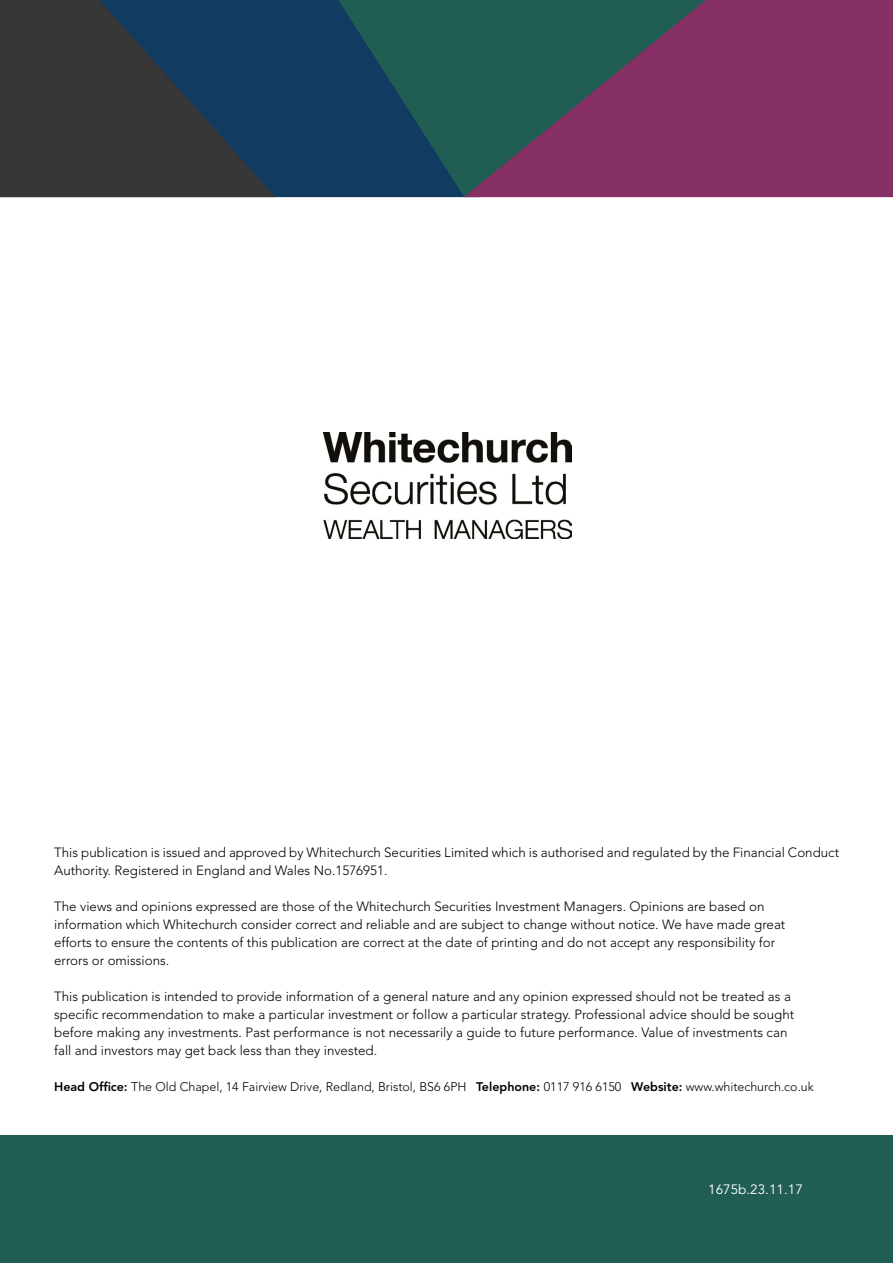
<style>
.page{position:relative;width:893px;height:1263px;background:#fff}
.page>*{position:absolute;margin:0;border:0;box-sizing:border-box;transform-origin:0 0}
.t1{font:13.5px "Avenir LT Std";color:#fff}
.t2{font:300 13.35px/18px "Avenir LT Std";color:#000}
.t3{font:300 12.45px "Avenir LT Std";color:#000}
.s1{font-weight:800}
</style>
<div class="page">
<div style="left:0;top:1135px;width:893px;height:128px;background:#205d52"></div>
<img style="left:324px;top:432px;width:248px;height:107px">
<div style="left:275px;top:0;width:63px;height:197px;background:#123b61"></div>
<svg style="left:338px;top:0;width:126px;height:197px;background:#184b59"></svg>
<svg style="left:0;top:0;width:275px;height:197px;background:#2b3844"></svg>
<svg style="left:464px;top:0;width:429px;height:197px;background:#693c5e"></svg>
<p class="t2" style="left:54px;top:844px;width:786px">This publication is issued and approved by Whitechurch Securities Limited which is authorised and regulated by the Financial Conduct<br>Authority. Registered in England and Wales No.1576951.</p>
<p class="t2" style="left:54px;top:898px;width:733px">The views and opinions expressed are those of the Whitechurch Securities Investment Managers. Opinions are based on information which Whitechurch consider correct and reliable and are subject to change without notice. We have made great efforts to ensure the contents of this publication are correct at the date of printing and do not accept any responsibility for errors or omissions.</p>
<p class="t2" style="left:54px;top:988px;width:742px">This publication is intended to provide information of a general nature and any opinion expressed should not be treated as a specific recommendation to make a particular investment or follow a particular strategy. Professional advice should be sought before making any investments. Past performance is not necessarily a guide to future performance. Value of investments can fall and investors may get back less than they invested.</p>
<p class="t3" style="left:54px;top:1080px;width:761px"><span class="s1">Head Office:</span> The Old Chapel, 14 Fairview Drive, Redland, Bristol, BS6 6PH <span class="s1">Telephone:</span> 0117 916 6150 <span class="s1">Website:</span> www.whitechurch.co.uk</p>
<p class="t1" style="left:708px;top:1182px;width:96px">1675b.23.11.17</p>
</div>
